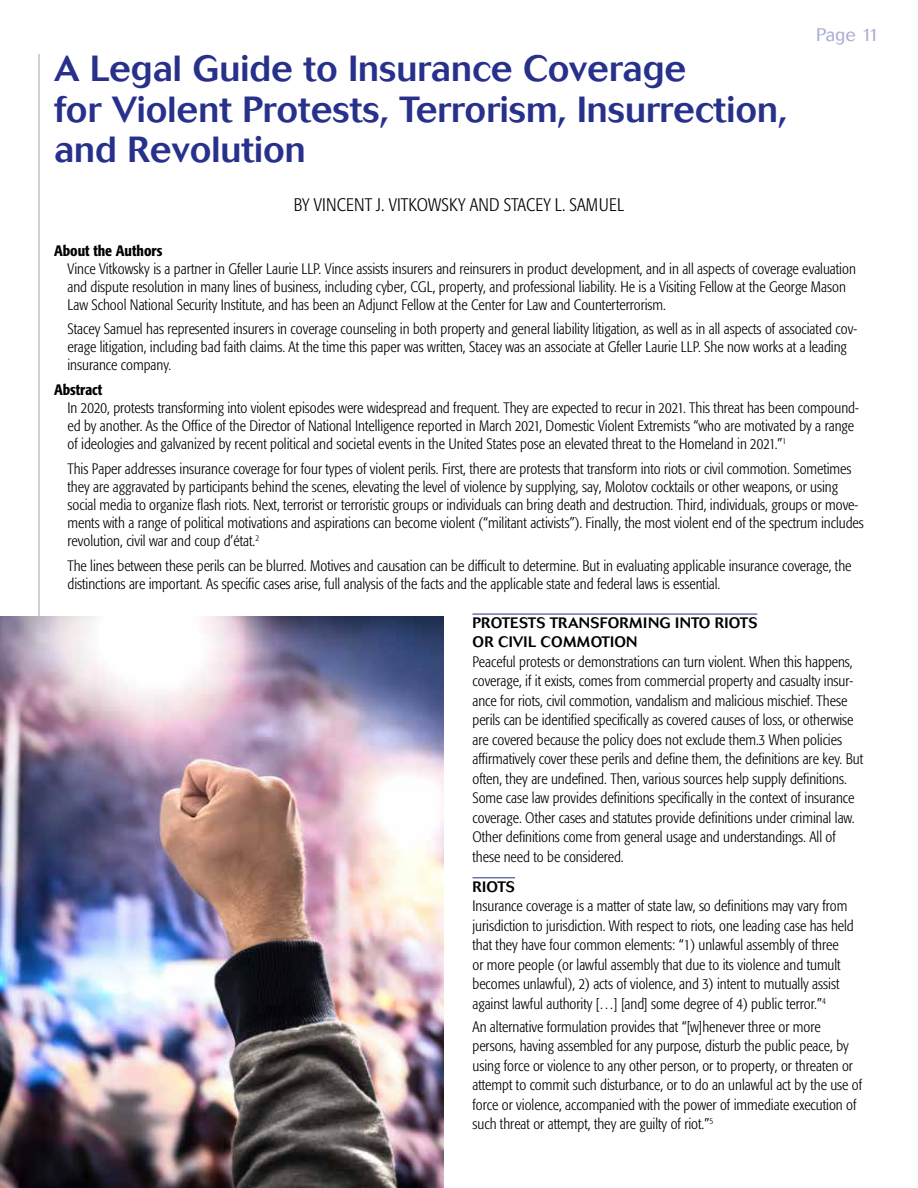
<style>
.page{position:relative;width:918px;height:1188px;background:#fff}
.page>*{position:absolute;margin:0;border:0;box-sizing:border-box;transform-origin:0 0}
.t1{font:500 36px/40.5px "Cosmos";color:#27318b}
.t2{font:300 condensed 18px "Formata";letter-spacing:.01em;color:#000}
.t3{font:300 18px "Cosmos";letter-spacing:-.01em;color:#a9add1}
.t4{font:300 condensed 15px/19.5px "Formata";color:#000}
.t5{font:500 15px/19.5px "Cosmos";letter-spacing:.02em;color:#000}
.t6{font:500 condensed 15px "Formata";color:#000}
</style>
<div class="page">
<hr style="left:39px;top:54px;width:1px;height:1080px;background:#a3a5a8">
<hr style="left:472px;top:614px;width:285px;height:1px;background:#27318b">
<hr style="left:472px;top:877px;width:43px;height:1px;background:#27318b">
<img style="left:0;top:617px;width:444px;height:571px">
<p class="t3" style="left:816px;top:24px;width:65px">Page 11</p>
<h1 class="t1" style="left:54px;top:49px;width:735px">A Legal Guide to Insurance Coverage<br>for Violent Protests, Terrorism, Insurrection, and Revolution</h1>
<p class="t2" style="left:294px;top:194px;width:332px">BY VINCENT J. VITKOWSKY AND STACEY L. SAMUEL</p>
<p class="t6" style="left:54px;top:241px;width:110px">About the Authors</p>
<p class="t4" style="left:68px;top:260px;width:790px;line-height:18px">Vince Vitkowsky is a partner in Gfeller Laurie LLP. Vince assists insurers and reinsurers in product development, and in all aspects of coverage evaluation and dispute resolution in many lines of business, including cyber, CGL, property, and professional liability. He is a Visiting Fellow at the George Mason<br>Law School National Security Institute, and has been an Adjunct Fellow at the Center for Law and Counterterrorism.</p>
<p class="t4" style="left:68px;top:320px;width:791px;line-height:18px">Stacey Samuel has represented insurers in coverage counseling in both property and general liability litigation, as well as in all aspects of associated cov&shy;erage litigation, including bad faith claims. At the time this paper was written, Stacey was an associate at Gfeller Laurie LLP. She now works at a leading insurance company.</p>
<p class="t6" style="left:54px;top:381px;width:50px">Abstract</p>
<p class="t4" style="left:68px;top:399px;width:793px;line-height:18px">In 2020, protests transforming into violent episodes were widespread and frequent. They are expected to recur in 2021. This threat has been compound&shy;ed by another. As the Office of the Director of National Intelligence reported in March 2021, Domestic Violent Extremists “who are motivated by a range of ideologies and galvanized by recent political and societal events in the United States pose an elevated threat to the Homeland in 2021.”<sup>1</sup></p>
<p class="t4" style="left:67px;top:460px;width:798px;line-height:18px">This Paper addresses insurance coverage for four types of violent perils. First, there are protests that transform into riots or civil commotion. Sometimes they are aggravated by participants behind the scenes, elevating the level of violence by supplying, say, Molotov cocktails or other weapons, or using social media to organize flash riots. Next, terrorist or terroristic groups or individuals can bring death and destruction. Third, individuals, groups or move&shy;ments with a range of political motivations and aspirations can become violent (“militant activists”). Finally, the most violent end of the spectrum includes revolution, civil war and coup d’état.<sup>2</sup></p>
<p class="t4" style="left:68px;top:557px;width:786px;line-height:18px">The lines between these perils can be blurred. Motives and causation can be difficult to determine. But in evaluating applicable insurance coverage, the distinctions are important. As specific cases arise, full analysis of the facts and the applicable state and federal laws is essential.</p>
<p class="t5" style="left:472px;top:613px;width:286px">PROTESTS TRANSFORMING INTO RIOTS<br>OR CIVIL COMMOTION</p>
<p class="t4" style="left:472px;top:652px;width:392px">Peaceful protests or demonstrations can turn violent. When this happens, coverage, if it exists, comes from commercial property and casualty insur&shy;ance for riots, civil commotion, vandalism and malicious mischief. These perils can be identified specifically as covered causes of loss, or otherwise are covered because the policy does not exclude them.3 When policies affirmatively cover these perils and define them, the definitions are key. But often, they are undefined. Then, various sources help supply definitions.<br>Some case law provides definitions specifically in the context of insurance coverage. Other cases and statutes provide definitions under criminal law.<br>Other definitions come from general usage and understandings. All of these need to be considered.</p>
<p class="t5" style="left:472px;top:877px;width:44px">RIOTS</p>
<p class="t4" style="left:472px;top:896px;width:383px">Insurance coverage is a matter of state law, so definitions may vary from jurisdiction to jurisdiction. With respect to riots, one leading case has held that they have four common elements: “1) unlawful assembly of three<br>or more people (or lawful assembly that due to its violence and tumult becomes unlawful), 2) acts of violence, and 3) intent to mutually assist against lawful authority […] [and] some degree of 4) public terror.”<sup>4</sup></p>
<p class="t4" style="left:473px;top:1017px;width:391px">An alternative formulation provides that “[w]henever three or more persons, having assembled for any purpose, disturb the public peace, by using force or violence to any other person, or to property, or threaten or attempt to commit such disturbance, or to do an unlawful act by the use of force or violence, accompanied with the power of immediate execution of such threat or attempt, they are guilty of riot.”<sup>5</sup></p>
</div>
